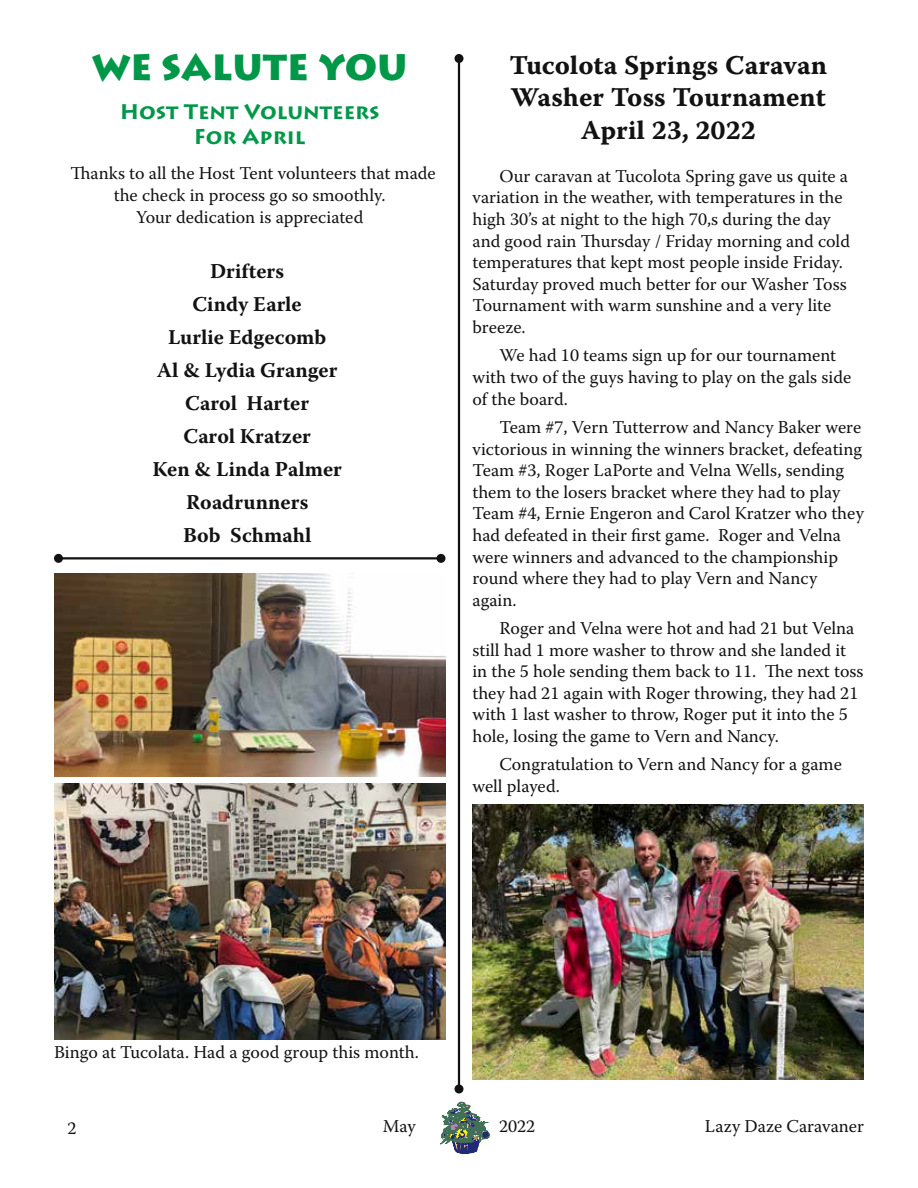
<style>
.page{position:relative;width:918px;height:1188px;background:#fff}
.page>*{position:absolute;margin:0;border:0;box-sizing:border-box;transform-origin:0 0}
.t1{font:900 36px "Lithos Pro";color:#009848}
.t2{font:27px/32.4px "Warnock Pro Bold Capt";color:#121212;text-align:center}
.t3{font:700 21px/33px "Warnock Pro";color:#121212;text-align:center}
.t4{font:700 21px/25.2px "Lithos Pro";color:#009848;text-align:center}
.t5{font:18px/21.6px "Warnock Pro";color:#121212}
</style>
<div class="page">
<svg style="left:440px;top:1102px;width:50px;height:51px"></svg>
<hr style="left:458px;top:58px;width:2px;height:1031px;background:#121212">
<div style="left:454px;top:54px;width:10px;height:9px;background:#121212;border-radius:50%"></div>
<svg style="left:454px;top:1084px;width:10px;height:10px"></svg>
<hr style="left:58px;top:557px;width:383px;height:2px;background:#121212">
<div style="left:54px;top:554px;width:9px;height:9px;background:#121212;border-radius:50%"></div>
<div style="left:436px;top:554px;width:10px;height:9px;background:#121212;border-radius:50%"></div>
<img style="left:54px;top:573px;width:392px;height:204px">
<img style="left:54px;top:783px;width:392px;height:257px">
<img style="left:472px;top:805px;width:392px;height:275px">
<h1 class="t1" style="left:92px;top:45px;width:317px">WE SALUTE YOU</h1>
<p class="t4" style="left:120px;top:100px;width:261px">Host Tent Volunteers<br>For April</p>
<p class="t5" style="left:70px;top:162px;width:367px;text-align:center">Thanks to all the Host Tent volunteers that made the check in process go so smoothly.<br>Your dedication is appreciated</p>
<p class="t3" style="left:152px;top:254px;width:191px">Drifters<br>Cindy Earle<br>Lurlie Edgecomb<br>Al &amp; Lydia Granger<br>Carol Harter<br>Carol Kratzer<br>Ken &amp; Linda Palmer<br>Roadrunners<br>Bob Schmahl</p>
<h2 class="t2" style="left:509px;top:48px;width:319px">Tucolota Springs Caravan<br>Washer Toss Tournament<br>April 23, 2022</h2>
<p class="t5" style="left:472px;top:165px;width:379px;text-indent:27px">Our caravan at Tucolota Spring gave us quite a variation in the weather, with temperatures in the high 30’s at night to the high 70,s during the day and good rain Thursday / Friday morning and cold temperatures that kept most people inside Friday.<br>Saturday proved much better for our Washer Toss Tournament with warm sunshine and a very lite breeze.</p>
<p class="t5" style="left:472px;top:344px;width:380px;text-indent:27px">We had 10 teams sign up for our tournament with two of the guys having to play on the gals side of the board.</p>
<p class="t5" style="left:472px;top:416px;width:393px;text-indent:27px">Team #7, Vern Tutterrow and Nancy Baker were victorious in winning the winners bracket, defeating Team #3, Roger LaPorte and Velna Wells, sending them to the losers bracket where they had to play Team #4, Ernie Engeron and Carol Kratzer who they had defeated in their first game. Roger and Velna were winners and advanced to the championship round where they had to play Vern and Nancy again.</p>
<p class="t5" style="left:472px;top:617px;width:393px;text-indent:27px">Roger and Velna were hot and had 21 but Velna still had 1 more washer to throw and she landed it in the 5 hole sending them back to 11. The next toss they had 21 again with Roger throwing, they had 21 with 1 last washer to throw, Roger put it into the 5 hole, losing the game to Vern and Nancy.</p>
<p class="t5" style="left:472px;top:753px;width:371px;text-indent:27px">Congratulation to Vern and Nancy for a game well played.</p>
<p class="t5" style="left:54px;top:1041px;width:366px">Bingo at Tucolata. Had a good group this month.</p>
<p class="t5" style="left:68px;top:1117px;width:11px">2</p>
<p class="t5" style="left:383px;top:1115px;width:34px">May</p>
<p class="t5" style="left:499px;top:1115px;width:38px">2022</p>
<p class="t5" style="left:705px;top:1115px;width:161px">Lazy Daze Caravaner</p>
</div>
